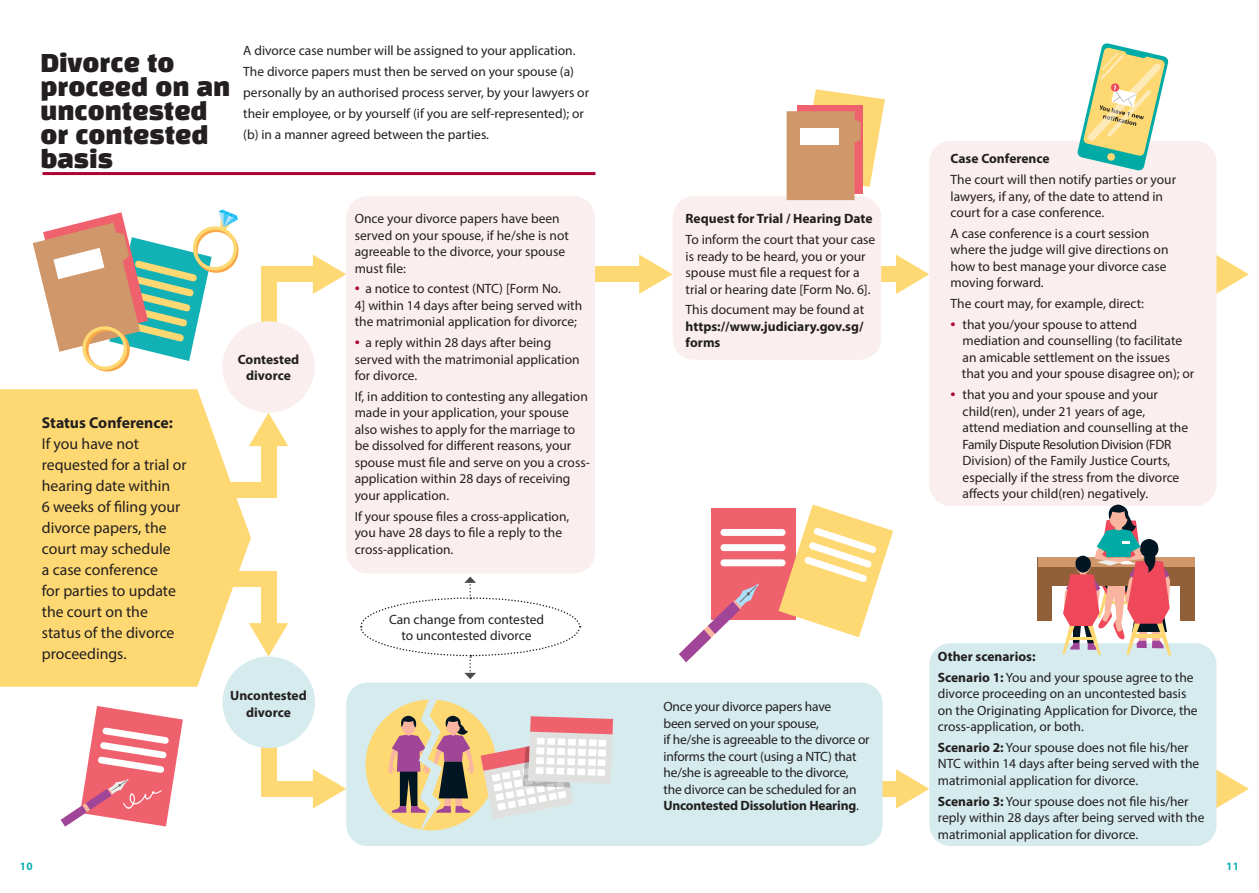
<style>
.page{position:relative;width:1259px;height:893px;background:#fff}
.page>*{position:absolute;margin:0;border:0;box-sizing:border-box;transform-origin:0 0}
.t1{font:24px/24px "Black Han Sans";color:#231f20}
.t2{font:15.75px/21px "Myriad Pro";color:#231f20}
.t3{font:700 15.75px "Myriad Pro";color:#231f20}
.t4{font:13.5px/16.5px "Myriad Pro";color:#231f20}
.t5{font:700 13.5px/16.5px "Myriad Pro";color:#231f20;text-align:center}
.t6{font:700 11.25px "Myriad Pro";color:#12b1b5}
.s1{font-size:18px;color:#ab0333}
.s2{font-weight:400}
.s3{font-weight:700}
</style>
<div class="page">
<svg style="left:896px;top:769px;width:33px;height:39px"></svg>
<div style="left:860px;top:781px;width:51px;height:15px;background:#fed872"></div>
<div style="left:346px;top:682px;width:536px;height:164px;background:#d5ebed;border-radius:21px"></div>
<div style="left:365px;top:699px;width:131px;height:131px;background:#fed872;border-radius:50%"></div>
<svg style="left:388px;top:699px;width:86px;height:132px"></svg>
<svg style="left:1216px;top:255px;width:33px;height:39px"></svg>
<svg style="left:1216px;top:267px;width:5px;height:15px"></svg>
<svg style="left:1216px;top:769px;width:33px;height:39px"></svg>
<svg style="left:1216px;top:781px;width:5px;height:15px"></svg>
<svg style="left:896px;top:255px;width:33px;height:39px"></svg>
<div style="left:860px;top:267px;width:51px;height:15px;background:#fed872"></div>
<div style="left:929px;top:643px;width:287px;height:203px;background:#d5ebed;border-radius:21px"></div>
<div style="left:673px;top:196px;width:208px;height:164px;background:#faefee;border-radius:21px"></div>
<svg style="left:0;top:389px;width:251px;height:298px;fill:#fed872"></svg>
<div style="left:346px;top:196px;width:249px;height:377px;background:#faefee;border-radius:21px"></div>
<svg style="left:360px;top:576px;width:221px;height:103px"></svg>
<svg style="left:480px;top:716px;width:133px;height:103px"></svg>
<div style="left:537px;top:738px;width:7px;height:6px;background:#fff"></div>
<div style="left:547px;top:738px;width:8px;height:7px;background:#fff"></div>
<div style="left:557px;top:738px;width:8px;height:7px;background:#fff"></div>
<div style="left:568px;top:739px;width:8px;height:6px;background:#fff"></div>
<div style="left:578px;top:739px;width:8px;height:7px;background:#fff"></div>
<div style="left:589px;top:739px;width:7px;height:7px;background:#fff"></div>
<div style="left:598px;top:740px;width:8px;height:6px;background:#fff"></div>
<div style="left:536px;top:747px;width:8px;height:7px;background:#fff"></div>
<div style="left:547px;top:748px;width:8px;height:7px;background:#fff"></div>
<div style="left:557px;top:748px;width:8px;height:7px;background:#fff"></div>
<div style="left:568px;top:748px;width:7px;height:7px;background:#fff"></div>
<div style="left:578px;top:749px;width:8px;height:7px;background:#fff"></div>
<div style="left:588px;top:749px;width:8px;height:7px;background:#fff"></div>
<div style="left:598px;top:749px;width:8px;height:7px;background:#fff"></div>
<div style="left:536px;top:757px;width:8px;height:7px;background:#fff"></div>
<div style="left:546px;top:758px;width:8px;height:6px;background:#fff"></div>
<div style="left:557px;top:758px;width:8px;height:7px;background:#fff"></div>
<div style="left:567px;top:758px;width:8px;height:7px;background:#fff"></div>
<div style="left:578px;top:759px;width:7px;height:6px;background:#fff"></div>
<div style="left:588px;top:759px;width:8px;height:7px;background:#fff"></div>
<div style="left:597px;top:759px;width:8px;height:7px;background:#fff"></div>
<div style="left:536px;top:767px;width:7px;height:7px;background:#fff"></div>
<div style="left:546px;top:767px;width:8px;height:7px;background:#fff"></div>
<div style="left:556px;top:768px;width:8px;height:7px;background:#fff"></div>
<div style="left:567px;top:768px;width:8px;height:7px;background:#fff"></div>
<div style="left:577px;top:768px;width:8px;height:7px;background:#fff"></div>
<div style="left:588px;top:769px;width:7px;height:7px;background:#fff"></div>
<div style="left:597px;top:769px;width:8px;height:7px;background:#fff"></div>
<svg style="left:33px;top:210px;width:206px;height:161px"></svg>
<div style="left:929px;top:141px;width:287px;height:365px;background:#faefee;border-radius:21px"></div>
<svg style="left:313px;top:255px;width:33px;height:39px"></svg>
<div style="left:261px;top:267px;width:67px;height:15px;background:#fed872"></div>
<div style="left:261px;top:267px;width:15px;height:66px;background:#fed872"></div>
<svg style="left:313px;top:769px;width:33px;height:40px"></svg>
<div style="left:261px;top:781px;width:67px;height:15px;background:#fed872"></div>
<div style="left:261px;top:730px;width:15px;height:66px;background:#fed872"></div>
<svg style="left:639px;top:255px;width:33px;height:39px"></svg>
<div style="left:595px;top:267px;width:59px;height:15px;background:#fed872"></div>
<div style="left:222px;top:656px;width:93px;height:92px;background:#d5ebed;border-radius:50%"></div>
<div style="left:222px;top:321px;width:93px;height:92px;background:#faefee;border-radius:50%"></div>
<svg style="left:249px;top:623px;width:39px;height:33px"></svg>
<div style="left:261px;top:571px;width:15px;height:67px;background:#fed872"></div>
<div style="left:209px;top:571px;width:67px;height:16px;background:#fed872"></div>
<svg style="left:249px;top:413px;width:39px;height:33px"></svg>
<div style="left:261px;top:431px;width:15px;height:67px;background:#fed872"></div>
<div style="left:209px;top:483px;width:67px;height:15px;background:#fed872"></div>
<div style="left:711px;top:508px;width:85px;height:112px;background:#f0616e"></div>
<div style="left:720px;top:529px;width:65px;height:7px;background:#fff;border-radius:3px"></div>
<div style="left:720px;top:544px;width:65px;height:7px;background:#fff;border-radius:3px"></div>
<div style="left:720px;top:559px;width:65px;height:7px;background:#fff;border-radius:3px"></div>
<svg style="left:679px;top:583px;width:80px;height:79px"></svg>
<svg style="left:778px;top:504px;width:115px;height:133px"></svg>
<hr style="left:43px;top:172px;width:552px;height:3px;background:#ab0333">
<svg style="left:61px;top:706px;width:122px;height:121px"></svg>
<svg style="left:786px;top:89px;width:99px;height:111px"></svg>
<div style="left:800px;top:128px;width:38px;height:16px;background:#fff"></div>
<div style="left:1037px;top:557px;width:15px;height:63px;background:#926038"></div>
<div style="left:1180px;top:557px;width:14px;height:63px;background:#926038"></div>
<div style="left:1038px;top:557px;width:156px;height:29px;background:#926038"></div>
<div style="left:1037px;top:557px;width:157px;height:9px;background:#d0976b"></div>
<svg style="left:1062px;top:504px;width:109px;height:151px"></svg>
<svg style="left:1077px;top:43px;width:91px;height:128px"></svg>
<p class="t1" style="left:40px;top:52px;width:191px">Divorce to proceed on an uncontested or contested basis</p>
<p class="t4" style="left:243px;top:40px;width:347px;line-height:21px">A divorce case number will be assigned to your application.<br>The divorce papers must then be served on your spouse (a) personally by an authorised process server, by your lawyers or their employee, or by yourself (if you are self-represented); or (b) in a manner agreed between the parties.</p>
<p class="t3" style="left:42px;top:413px;width:133px">Status Conference:</p>
<p class="t2" style="left:42px;top:433px;width:146px">If you have not requested for a trial or hearing date within<br>6 weeks of filing your divorce papers, the court may schedule<br>a case conference<br>for parties to update the court on the status of the divorce proceedings.</p>
<p class="t5" style="left:238px;top:350px;width:63px">Contested divorce</p>
<p class="t4" style="left:355px;top:210px;width:216px">Once your divorce papers have been served on your spouse, if he/she is not agreeable to the divorce, your spouse must file:</p>
<p class="t4" style="left:355px;top:280px;width:229px"><span class="s1">•</span> a notice to contest (NTC) [Form No.<br>4] within 14 days after being served with the matrimonial application for divorce;</p>
<p class="t4" style="left:355px;top:334px;width:226px"><span class="s1">•</span> a reply within 28 days after being served with the matrimonial application for divorce.</p>
<p class="t4" style="left:355px;top:388px;width:237px">If, in addition to contesting any allegation made in your application, your spouse also wishes to apply for the marriage to be dissolved for different reasons, your spouse must file and serve on you a cross&shy;application within 28 days of receiving your application.</p>
<p class="t4" style="left:355px;top:508px;width:216px">If your spouse files a cross-application, you have 28 days to file a reply to the cross-application.</p>
<p class="t4" style="left:389px;top:611px;width:157px;text-align:center">Can change from contested to uncontested divorce</p>
<p class="t5" style="left:230px;top:687px;width:78px">Uncontested divorce</p>
<p class="t5" style="left:685px;top:210px;width:188px">Request for Trial / Hearing Date</p>
<p class="t4" style="left:685px;top:231px;width:191px">To inform the court that your case is ready to be heard, you or your spouse must file a request for a trial or hearing date [Form No. 6].</p>
<p class="t5" style="left:685px;top:301px;width:180px;text-align:justify"><span class="s2">This document may be found at </span>https://www.judiciary.gov.sg/ forms</p>
<p class="t4" style="left:663px;top:698px;width:208px">Once your divorce papers have<br>been served on your spouse,<br>if he/she is agreeable to the divorce or informs the court (using a NTC) that he/she is agreeable to the divorce, the divorce can be scheduled for an <span class="s3">Uncontested Dissolution Hearing</span>.</p>
<p class="t5" style="left:950px;top:150px;width:100px">Case Conference</p>
<p class="t4" style="left:950px;top:171px;width:227px">The court will then notify parties or your lawyers, if any, of the date to attend in court for a case conference.</p>
<p class="t4" style="left:950px;top:225px;width:219px">A case conference is a court session where the judge will give directions on how to best manage your divorce case moving forward.</p>
<p class="t4" style="left:950px;top:295px;width:195px">The court may, for example, direct:</p>
<p class="t4" style="left:962px;top:316px;width:234px;text-indent:-11px"><span class="s1">•</span> that you/your spouse to attend mediation and counselling (to facilitate an amicable settlement on the issues that you and your spouse disagree on); or</p>
<p class="t4" style="left:962px;top:386px;width:227px;text-indent:-12px"><span class="s1">•</span> that you and your spouse and your child(ren), under 21 years of age,<br>attend mediation and counselling at the Family Dispute Resolution Division (FDR Division) of the Family Justice Courts, especially if the stress from the divorce affects your child(ren) negatively.</p>
<p class="t5" style="left:938px;top:647px;width:99px">Other scenarios:</p>
<p class="t4" style="left:938px;top:668px;width:261px"><span class="s3">Scenario 1:</span> You and your spouse agree to the divorce proceeding on an uncontested basis on the Originating Application for Divorce, the cross-application, or both.</p>
<p class="t4" style="left:938px;top:739px;width:263px"><span class="s3">Scenario 2:</span> Your spouse does not file his/her<br>NTC within 14 days after being served with the matrimonial application for divorce.</p>
<p class="t4" style="left:938px;top:792px;width:268px"><span class="s3">Scenario 3:</span> Your spouse does not file his/her reply within 28 days after being served with the matrimonial application for divorce.</p>
<p class="t6" style="left:20px;top:858px;width:14px">10</p>
<p class="t6" style="left:1226px;top:858px;width:14px">11</p>
</div>
